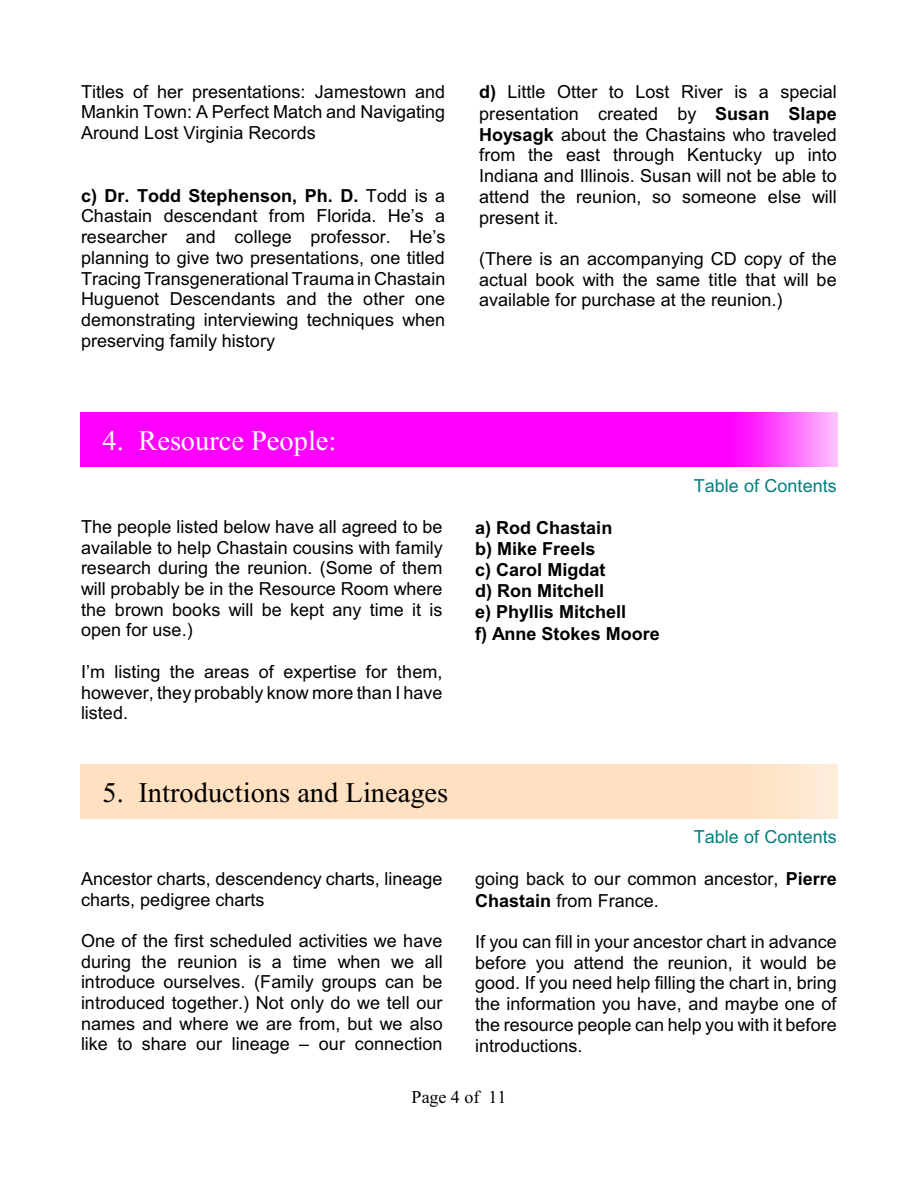
<style>
.page{position:relative;width:918px;height:1188px;background:#fff}
.page>*{position:absolute;margin:0;border:0;box-sizing:border-box;transform-origin:0 0}
.t1{font:28.5px "Times New Roman";color:#000}
.t2{font:28.5px "Times New Roman";color:#fff}
.t3{font:18px/20.7px "Arial";color:#000;text-align:justify}
.t4{font:700 18px/21.3px "Arial";color:#000}
.t5{font:18px "Arial";color:#008080}
.t6{font:18px "Times New Roman";color:#000}
.s1{font-weight:700}
</style>
<div class="page">
<img style="left:81px;top:413px;width:756px;height:54px">
<p class="t3" style="left:81px;top:83px;width:366px">Titles of her presentations: Jamestown and Mankin Town: A Perfect Match and Navigating Around Lost Virginia Records</p>
<p class="t3" style="left:81px;top:187px;width:366px"><span class="s1">c) Dr. Todd Stephenson, Ph. D.</span> Todd is a Chastain descendant from Florida. He’s a researcher and college professor. He’s planning to give two presentations, one titled Tracing Transgenerational Trauma in Chastain Huguenot Descendants and the other one demonstrating interviewing techniques when preserving family history</p>
<p class="t3" style="left:479px;top:83px;width:359px"><span class="s1">d)</span> Little Otter to Lost River is a special presentation created by <span class="s1">Susan Slape Hoysagk</span> about the Chastains who traveled from the east through Kentucky up into Indiana and Illinois. Susan will not be able to attend the reunion, so someone else will present it.</p>
<p class="t3" style="left:479px;top:250px;width:359px">(There is an accompanying CD copy of the actual book with the same title that will be available for purchase at the reunion.)</p>
<h1 class="t2" style="left:103px;top:430px;width:235px">4. Resource People:</h1>
<p class="t3" style="left:81px;top:518px;width:363px">The people listed below have all agreed to be available to help Chastain cousins with family research during the reunion. (Some of them will probably be in the Resource Room where the brown books will be kept any time it is open for use.)</p>
<p class="t3" style="left:81px;top:663px;width:363px">I’m listing the areas of expertise for them, however, they probably know more than I have listed.</p>
<h1 class="t1" style="left:103px;top:782px;width:347px">5. Introductions and Lineages</h1>
<p class="t4" style="left:475px;top:518px;width:186px">a) Rod Chastain<br>b) Mike Freels<br>c) Carol Migdat<br>d) Ron Mitchell<br>e) Phyllis Mitchell<br>f) Anne Stokes Moore</p>
<p class="t5" style="left:694px;top:478px;width:145px">Table of Contents</p>
<p class="t5" style="left:694px;top:830px;width:145px">Table of Contents</p>
<p class="t3" style="left:81px;top:870px;width:363px">Ancestor charts, descendency charts, lineage charts, pedigree charts</p>
<p class="t3" style="left:81px;top:932px;width:363px">One of the first scheduled activities we have during the reunion is a time when we all introduce ourselves. (Family groups can be introduced together.) Not only do we tell our names and where we are from, but we also like to share our lineage – our connection</p>
<p class="t3" style="left:475px;top:870px;width:363px;line-height:21.3px">going back to our common ancestor, <span class="s1">Pierre<br>Chastain</span> from France.</p>
<p class="t3" style="left:475px;top:933px;width:363px">If you can fill in your ancestor chart in advance before you attend the reunion, it would be good. If you need help filling the chart in, bring the information you have, and maybe one of the resource people can help you with it before introductions.</p>
<p class="t6" style="left:412px;top:1090px;width:96px">Page 4 of 11</p>
</div>
